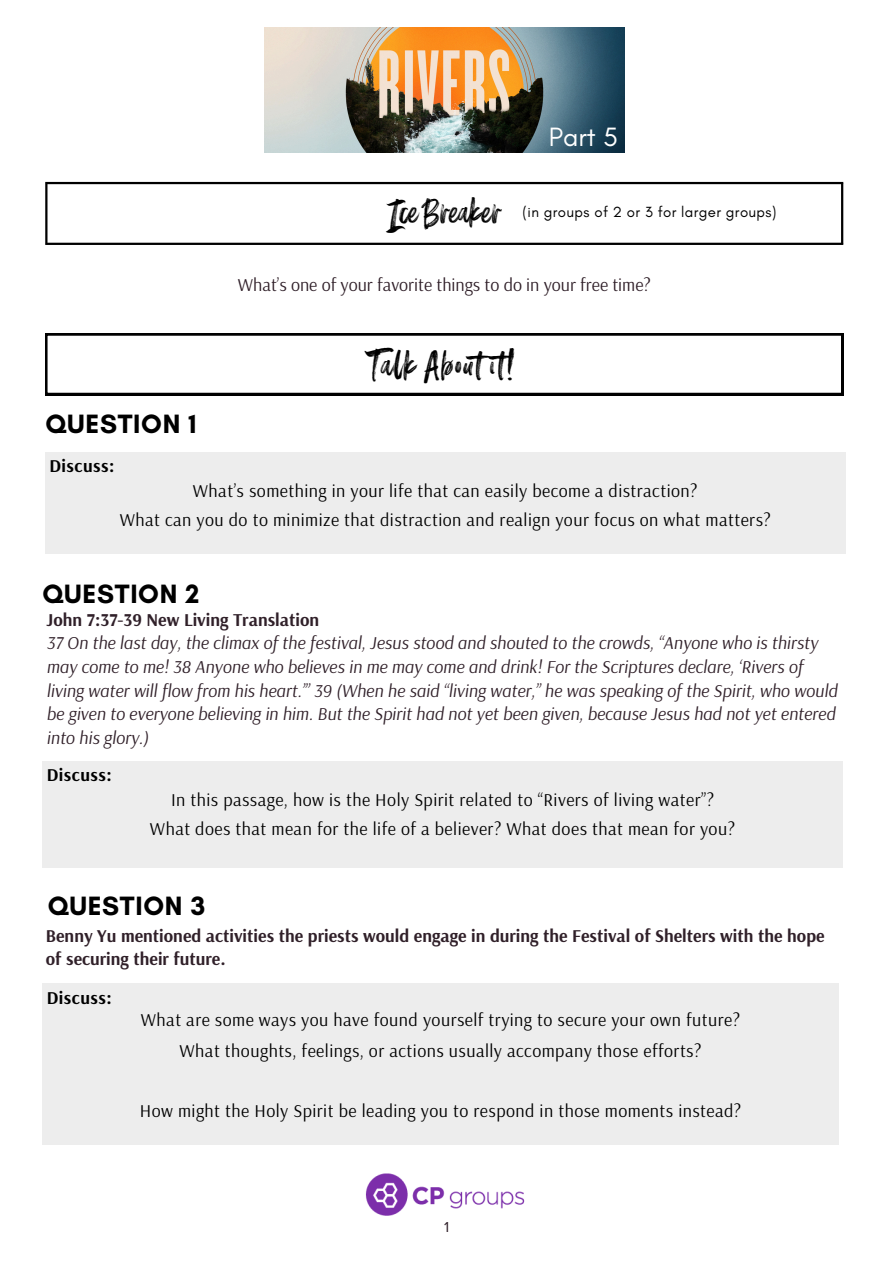
<style>
.page{position:relative;width:894px;height:1264px;background:#fff}
.page>*{position:absolute;margin:0;border:0;box-sizing:border-box;transform-origin:0 0}
.t1{font:45px "Insta Love Brush";letter-spacing:.045em;color:#000}
.t2{font:45px "Insta Love Brush";color:#000}
.t3{font:700 27px "Glacial Indifference";letter-spacing:.025em;color:#000}
.t4{font:27px "Glacial Indifference";color:#fff}
.t5{font:18px/29.2px "Arsenal";letter-spacing:.025em;color:#000;text-align:center}
.t6{font:italic 18px/23.7px "Arsenal";color:#302029}
.t7{font:700 18px/23.7px "Arsenal";color:#302029}
.t8{font:18px "Arsenal";color:#302029}
.t9{font:700 18px "Arsenal";letter-spacing:.025em;color:#000}
.t10{font:15px "Glacial Indifference";letter-spacing:.025em;color:#000}
.t11{font:15px "Proxima Nova";color:#302029}
.s1{font-weight:700;font-style:normal}
</style>
<div class="page">
<hr style="left:45px;top:184px;width:2px;height:59px;background:#000">
<hr style="left:840px;top:184px;width:3px;height:59px;background:#000">
<hr style="left:45px;top:182px;width:798px;height:2px;background:#000">
<hr style="left:45px;top:243px;width:798px;height:2px;background:#000">
<img style="left:365px;top:1173px;width:160px;height:43px">
<svg style="left:45px;top:333px;width:798px;height:62px"></svg>
<div style="left:45px;top:452px;width:800px;height:102px;background:#ededed"></div>
<img style="left:264px;top:27px;width:360px;height:125px">
<div style="left:42px;top:761px;width:801px;height:107px;background:#ededed"></div>
<div style="left:42px;top:983px;width:797px;height:161px;background:#ededed"></div>
<p class="t2" style="left:388px;top:189px;width:113px">IceBreaker</p>
<h2 class="t4" style="left:548px;top:120px;width:71px">Part 5</h2>
<h1 class="t10" style="left:522px;top:202px;width:255px">(in groups of 2 or 3 for larger groups)</h1>
<p class="t8" style="left:238px;top:273px;width:414px">What’s one of your favorite things to do in your free time?</p>
<h5 class="t3" style="left:46px;top:407px;width:152px">QUESTION 1</h5>
<h3 class="t9" style="left:50px;top:454px;width:66px">Discuss:</h3>
<h5 class="t1" style="left:371px;top:342px;width:147px">Talk About it!</h5>
<h3 class="t5" style="left:120px;top:475px;width:652px">What’s something in your life that can easily become a distraction?<br>What can you do to minimize that distraction and realign your focus on what matters?</h3>
<h5 class="t3" style="left:43px;top:577px;width:158px">QUESTION 2</h5>
<h2 class="t6" style="left:46px;top:607px;width:792px"><span class="s1">John 7:37-39 New Living Translation<br></span>37 On the last day, the climax of the festival, Jesus stood and shouted to the crowds, “Anyone who is thirsty may come to me! 38 Anyone who believes in me may come and drink! For the Scriptures declare, ‘Rivers of living water will flow from his heart.’” 39 (When he said “living water,” he was speaking of the Spirit, who would be given to everyone believing in him. But the Spirit had not yet been given, because Jesus had not yet entered into his glory.)</h2>
<h5 class="t9" style="left:47px;top:763px;width:66px">Discuss:</h5>
<h5 class="t5" style="left:150px;top:784px;width:586px">In this passage, how is the Holy Spirit related to “Rivers of living water”?<br>What does that mean for the life of a believer? What does that mean for you?</h5>
<p class="t3" style="left:48px;top:889px;width:159px">QUESTION 3</p>
<h5 class="t7" style="left:46px;top:923px;width:780px">Benny Yu mentioned activities the priests would engage in during the Festival of Shelters with the hope of securing their future.</h5>
<h4 class="t9" style="left:47px;top:985px;width:66px">Discuss:</h4>
<h4 class="t5" style="left:141px;top:1004px;width:600px;line-height:30.3px">What are some ways you have found yourself trying to secure your own future?<br>What thoughts, feelings, or actions usually accompany those efforts?</h4>
<h5 class="t5" style="left:140px;top:1096px;width:603px">How might the Holy Spirit be leading you to respond in those moments instead?</h5>
<h2 class="t11" style="left:444px;top:1218px;width:7px">1</h2>
</div>
